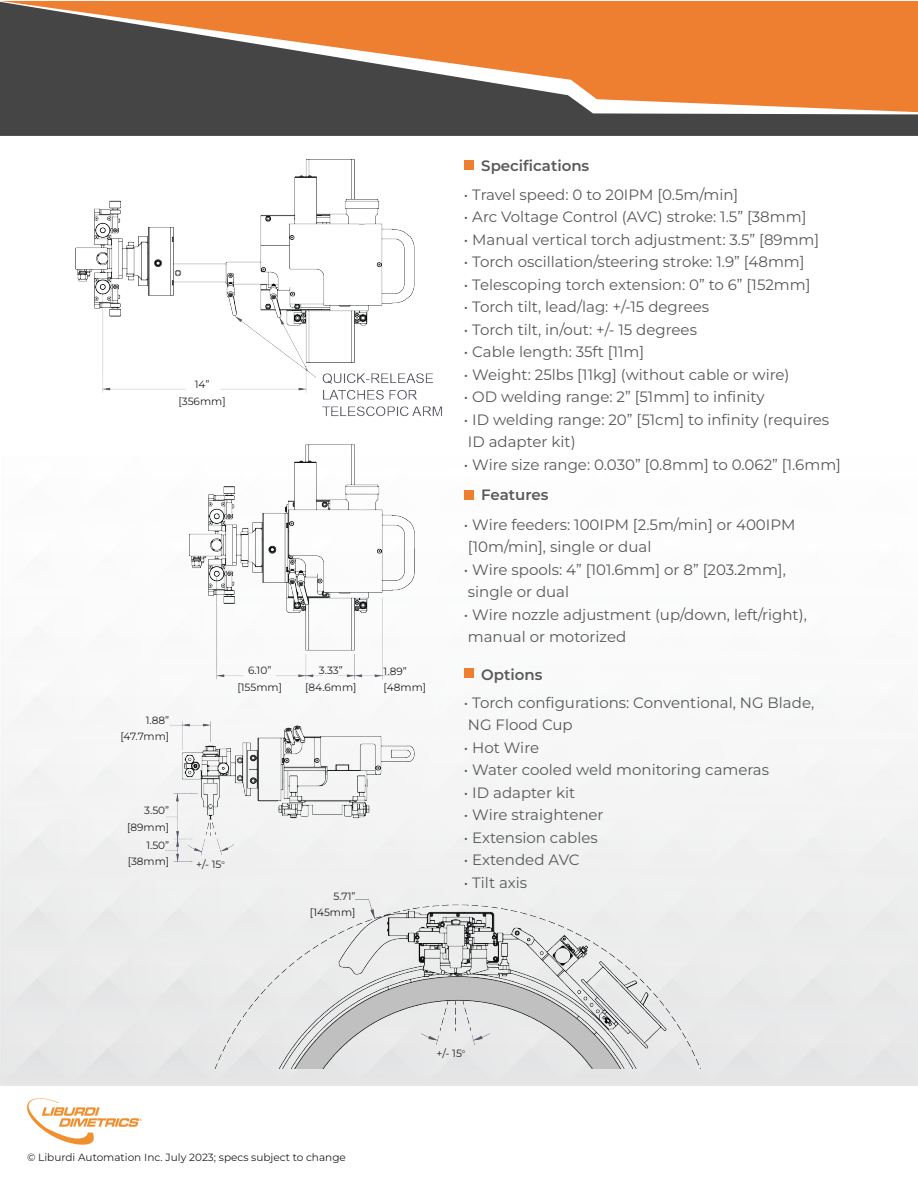
<style>
.page{position:relative;width:918px;height:1188px;background:#fff}
.page>*{position:absolute;margin:0;border:0;box-sizing:border-box;transform-origin:0 0}
.t1{font:15px "Montserrat";color:#58595b}
.t2{font:600 15px "Montserrat";color:#58595b}
.t3{font:10.5px "Montserrat";color:#231f20}
</style>
<div class="page">
<svg style="left:0;top:112px;width:918px;height:24px;fill:#454545"></svg>
<svg style="left:0;top:1px;width:918px;height:111px;fill:#ee7e30"></svg>
<svg style="left:27px;top:1098px;width:115px;height:47px"></svg>
<img style="left:0;top:490px;width:918px;height:594px">
<img style="left:214px;top:899px;width:488px;height:170px">
<div style="left:464px;top:161px;width:9px;height:9px;background:#ee7e30"></div>
<div style="left:464px;top:490px;width:9px;height:10px;background:#ee7e30"></div>
<div style="left:464px;top:669px;width:9px;height:9px;background:#ee7e30"></div>
<img style="left:76px;top:159px;width:366px;height:257px">
<img style="left:190px;top:444px;width:236px;height:235px">
<img style="left:166px;top:722px;width:249px;height:140px">
<p class="t3" style="left:195px;top:378px;width:16px">14”</p>
<p class="t3" style="left:179px;top:394px;width:49px">[356mm]</p>
<p class="t3" style="left:146px;top:713px;width:25px">1.88”</p>
<p class="t3" style="left:120px;top:729px;width:50px">[47.7mm]</p>
<p class="t3" style="left:144px;top:804px;width:27px">3.50”</p>
<p class="t3" style="left:127px;top:820px;width:44px">[89mm]</p>
<p class="t3" style="left:146px;top:838px;width:24px">1.50”</p>
<p class="t3" style="left:128px;top:855px;width:43px">[38mm]</p>
<p class="t3" style="left:248px;top:664px;width:25px">6.10”</p>
<p class="t3" style="left:237px;top:680px;width:46px">[155mm]</p>
<p class="t3" style="left:319px;top:664px;width:26px">3.33”</p>
<p class="t3" style="left:305px;top:680px;width:53px">[84.6mm]</p>
<p class="t3" style="left:196px;top:857px;width:30px">+/- 15<sup>o</sup></p>
<p class="t3" style="left:333px;top:889px;width:24px">5.71”</p>
<p class="t3" style="left:310px;top:905px;width:47px">[145mm]</p>
<p class="t3" style="left:384px;top:664px;width:25px">1.89”</p>
<p class="t3" style="left:384px;top:680px;width:44px">[48mm]</p>
<p class="t2" style="left:481px;top:155px;width:110px">Specifications</p>
<p class="t1" style="left:464px;top:184px;width:276px">• Travel speed: 0 to 20IPM [0.5m/min]</p>
<p class="t1" style="left:464px;top:207px;width:344px">• Arc Voltage Control (AVC) stroke: 1.5” [38mm]</p>
<p class="t1" style="left:464px;top:229px;width:357px">• Manual vertical torch adjustment: 3.5” [89mm]</p>
<p class="t1" style="left:464px;top:252px;width:342px">• Torch oscillation/steering stroke: 1.9” [48mm]</p>
<p class="t1" style="left:464px;top:274px;width:348px">• Telescoping torch extension: 0” to 6” [152mm]</p>
<p class="t1" style="left:464px;top:297px;width:247px">• Torch tilt, lead/lag: +/-15 degrees</p>
<p class="t1" style="left:464px;top:319px;width:235px">• Torch tilt, in/out: +/- 15 degrees</p>
<p class="t1" style="left:464px;top:342px;width:182px">• Cable length: 35ft [11m]</p>
<p class="t1" style="left:464px;top:364px;width:327px">• Weight: 25lbs [11kg] (without cable or wire)</p>
<p class="t1" style="left:464px;top:387px;width:302px">• OD welding range: 2” [51mm] to infinity</p>
<p class="t1" style="left:464px;top:409px;width:367px">• ID welding range: 20” [51cm] to infinity (requires</p>
<p class="t1" style="left:468px;top:432px;width:109px">ID adapter kit)</p>
<p class="t1" style="left:464px;top:454px;width:379px">• Wire size range: 0.030” [0.8mm] to 0.062” [1.6mm]</p>
<p class="t2" style="left:481px;top:485px;width:69px">Features</p>
<p class="t1" style="left:464px;top:514px;width:333px">• Wire feeders: 100IPM [2.5m/min] or 400IPM</p>
<p class="t1" style="left:468px;top:537px;width:185px">[10m/min], single or dual</p>
<p class="t1" style="left:464px;top:559px;width:323px">• Wire spools: 4” [101.6mm] or 8” [203.2mm],</p>
<p class="t1" style="left:468px;top:582px;width:103px">single or dual</p>
<p class="t1" style="left:464px;top:604px;width:344px">• Wire nozzle adjustment (up/down, left/right),</p>
<p class="t1" style="left:468px;top:627px;width:160px">manual or motorized</p>
<p class="t2" style="left:481px;top:665px;width:63px">Options</p>
<p class="t1" style="left:464px;top:692px;width:352px">• Torch configurations: Conventional, NG Blade,</p>
<p class="t1" style="left:468px;top:715px;width:106px">NG Flood Cup</p>
<p class="t1" style="left:464px;top:737px;width:77px">• Hot Wire</p>
<p class="t1" style="left:464px;top:760px;width:307px">• Water cooled weld monitoring cameras</p>
<p class="t1" style="left:464px;top:782px;width:113px">• ID adapter kit</p>
<p class="t1" style="left:464px;top:805px;width:141px">• Wire straightener</p>
<p class="t1" style="left:464px;top:827px;width:135px">• Extension cables</p>
<p class="t1" style="left:464px;top:850px;width:117px">• Extended AVC</p>
<p class="t1" style="left:464px;top:872px;width:65px">• Tilt axis</p>
<p class="t3" style="left:27px;top:1151px;width:320px">© Liburdi Automation Inc. July 2023; specs subject to change</p>
<p class="t3" style="left:437px;top:1046px;width:30px">+/- 15<sup>o</sup></p>
</div>
